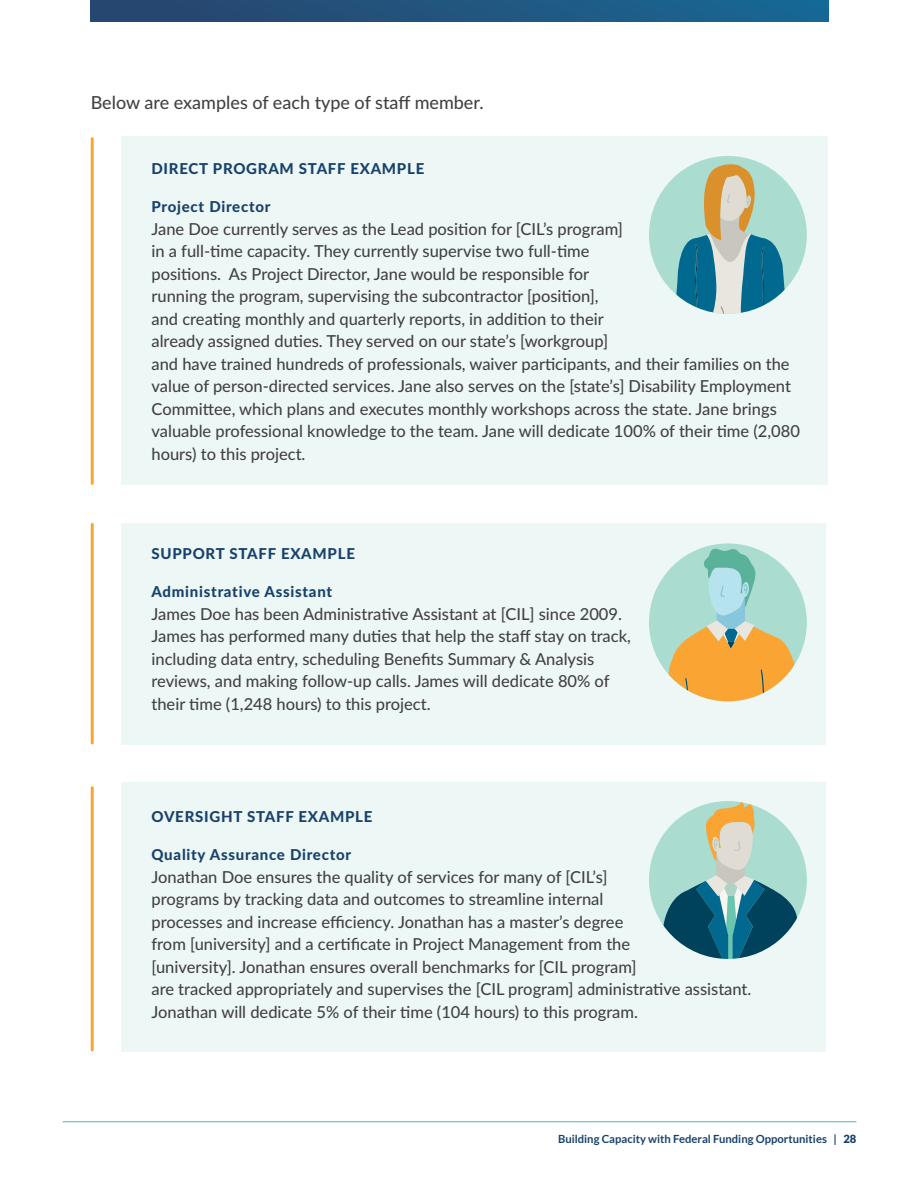
<style>
.page{position:relative;width:918px;height:1188px;background:#fff}
.page>*{position:absolute;margin:0;border:0;box-sizing:border-box;transform-origin:0 0}
.t1{font:500 18px "Lato";color:#414042}
.t2{font:500 16.5px/22.5px "Lato";color:#414042}
.t3{font:800 15px "Lato";letter-spacing:.05em;color:#18426b}
.t4{font:700 11.25px "Lato";color:#18426b}
.t5{font:900 11.25px "Lato";color:#18426b}
</style>
<div class="page">
<div style="left:91px;top:0;width:737px;height:21px;background:linear-gradient(to right,#29436b,#186894)"></div>
<hr style="left:63px;top:1121px;width:793px;height:1px;background:#42bc9e">
<div style="left:122px;top:136px;width:706px;height:349px;background:#edf7f5"></div>
<div style="left:649px;top:156px;width:158px;height:158px;background:#abdcd0;border-radius:50%"></div>
<svg style="left:672px;top:163px;width:120px;height:151px"></svg>
<hr style="left:91px;top:139px;width:3px;height:344px;background:#faa533">
<div style="left:122px;top:523px;width:704px;height:221px;background:#edf7f5"></div>
<div style="left:649px;top:543px;width:158px;height:158px;background:#abdcd0;border-radius:50%"></div>
<svg style="left:665px;top:547px;width:142px;height:154px"></svg>
<hr style="left:91px;top:524px;width:3px;height:219px;background:#faa533">
<div style="left:122px;top:782px;width:704px;height:270px;background:#edf7f5"></div>
<div style="left:649px;top:801px;width:158px;height:158px;background:#abdcd0;border-radius:50%"></div>
<svg style="left:660px;top:801px;width:140px;height:158px"></svg>
<hr style="left:91px;top:788px;width:3px;height:262px;background:#faa533">
<p class="t1" style="left:91px;top:90px;width:394px">Below are examples of each type of staff member.</p>
<h4 class="t3" style="left:152px;top:158px;width:274px">DIRECT PROGRAM STAFF EXAMPLE</h4>
<h5 class="t3" style="left:152px;top:196px;width:121px">Project Director</h5>
<p class="t2" style="left:152px;top:217px;width:650px">Jane Doe currently serves as the Lead position for [CIL’s program]<br>in a full-time capacity. They currently supervise two full-time<br>positions. As Project Director, Jane would be responsible for<br>running the program, supervising the subcontractor [position],<br>and creating monthly and quarterly reports, in addition to their<br>already assigned duties. They served on our state’s [workgroup]<br>and have trained hundreds of professionals, waiver participants, and their families on the value of person-directed services. Jane also serves on the [state’s] Disability Employment Committee, which plans and executes monthly workshops across the state. Jane brings valuable professional knowledge to the team. Jane will dedicate 100% of their time (2,080 hours) to this project.</p>
<h4 class="t3" style="left:152px;top:542px;width:205px">SUPPORT STAFF EXAMPLE</h4>
<h5 class="t3" style="left:152px;top:581px;width:182px">Administrative Assistant</h5>
<p class="t2" style="left:152px;top:602px;width:481px">James Doe has been Administrative Assistant at [CIL] since 2009.<br>James has performed many duties that help the staff stay on track, including data entry, scheduling Benefits Summary &amp; Analysis reviews, and making follow-up calls. James will dedicate 80% of their time (1,248 hours) to this project.</p>
<h4 class="t3" style="left:152px;top:806px;width:222px">OVERSIGHT STAFF EXAMPLE</h4>
<h5 class="t3" style="left:152px;top:844px;width:201px">Quality Assurance Director</h5>
<p class="t2" style="left:152px;top:865px;width:601px">Jonathan Doe ensures the quality of services for many of [CIL’s]<br>programs by tracking data and outcomes to streamline internal<br>processes and increase efficiency. Jonathan has a master’s degree<br>from [university] and a certificate in Project Management from the<br>[university]. Jonathan ensures overall benchmarks for [CIL program]<br>are tracked appropriately and supervises the [CIL program] administrative assistant.<br>Jonathan will dedicate 5% of their time (104 hours) to this program.</p>
<p class="t4" style="left:558px;top:1133px;width:280px">Building Capacity with Federal Funding Opportunities |</p>
<p class="t5" style="left:843px;top:1132px;width:15px">28</p>
</div>
